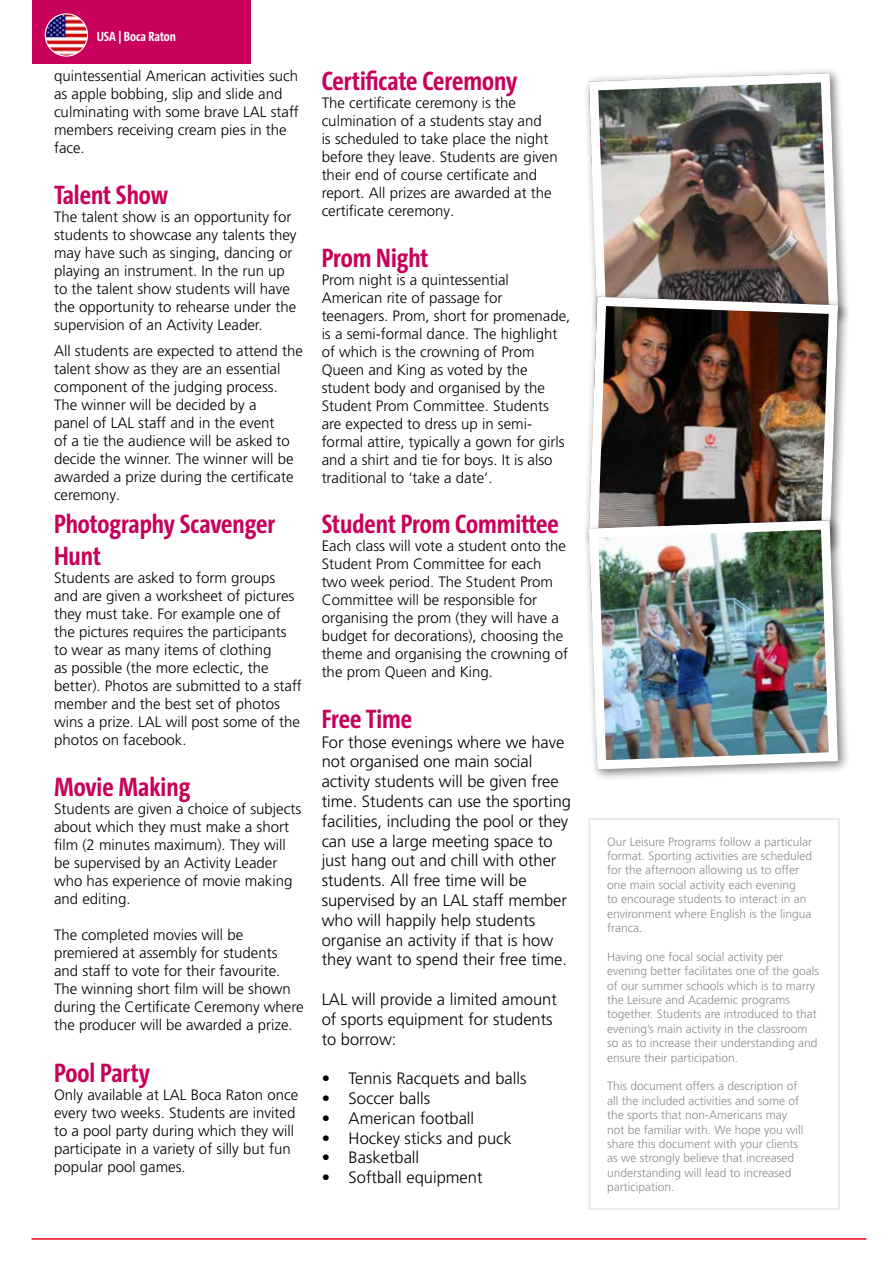
<style>
.page{position:relative;width:893px;height:1263px;background:#fff}
.page>*{position:absolute;margin:0;border:0;box-sizing:border-box;transform-origin:0 0}
.t1{font:700 27px/32.4px "The Sans Cd LF7";color:#c8005a}
.t2{font:300 16.5px/19.8px "Frutiger LT Pro";color:#000}
.t3{font:300 15px/18px "Frutiger LT Pro";color:#000}
.t4{font:700 13.5px "The Sans Cd LF7";color:#fff}
.t5{font:300 12px/14.4px "Frutiger LT Pro";color:#8a8d8b}
</style>
<div class="page">
<hr style="left:32px;top:1238px;width:834px;height:2px;background:#e30613">
<div style="left:583px;top:67px;width:267px;height:267px;background:#000;opacity:.5"></div>
<img style="left:589px;top:73px;width:249px;height:218px">
<div style="left:589px;top:73px;width:249px;height:249px;border:9px solid #fff;border-radius:8px"></div>
<div style="left:583px;top:291px;width:267px;height:267px;background:#000;opacity:.5"></div>
<img style="left:589px;top:297px;width:249px;height:217px">
<div style="left:589px;top:297px;width:249px;height:249px;border:9px solid #fff;border-radius:8px"></div>
<div style="left:583px;top:514px;width:267px;height:268px;background:#000;opacity:.5"></div>
<img style="left:589px;top:520px;width:249px;height:249px">
<div style="left:589px;top:520px;width:249px;height:249px;border:9px solid #fff;border-radius:8px"></div>
<div style="left:589px;top:818px;width:251px;height:392px;border:2px solid #e9e4e3"></div>
<div style="left:32px;top:0;width:218px;height:64px;background:#c8005a"></div>
<img style="left:45px;top:14px;width:42px;height:42px;border-radius:21px">
<div style="left:45px;top:13px;width:43px;height:44px;border:1px solid #fff;border-radius:50%"></div>
<p class="t4" style="left:97px;top:27px;width:81px">USA | Boca Raton</p>
<p class="t3" style="left:54px;top:67px;width:246px">quintessential American activities such as apple bobbing, slip and slide and culminating with some brave LAL staff members receiving cream pies in the face.</p>
<h1 class="t1" style="left:54px;top:178px;width:116px">Talent Show</h1>
<p class="t3" style="left:54px;top:208px;width:244px">The talent show is an opportunity for students to showcase any talents they may have such as singing, dancing or playing an instrument. In the run up to the talent show students will have the opportunity to rehearse under the supervision of an Activity Leader.</p>
<p class="t3" style="left:54px;top:342px;width:250px">All students are expected to attend the talent show as they are an essential component of the judging process.<br>The winner will be decided by a<br>panel of LAL staff and in the event<br>of a tie the audience will be asked to decide the winner. The winner will be awarded a prize during the certificate ceremony.</p>
<h1 class="t1" style="left:54px;top:507px;width:223px">Photography Scavenger<br>Hunt</h1>
<p class="t3" style="left:54px;top:569px;width:249px">Students are asked to form groups and are given a worksheet of pictures they must take. For example one of the pictures requires the participants to wear as many items of clothing<br>as possible (the more eclectic, the better). Photos are submitted to a staff member and the best set of photos wins a prize. LAL will post some of the photos on facebook.</p>
<h1 class="t1" style="left:54px;top:769px;width:138px">Movie Making</h1>
<p class="t3" style="left:54px;top:799px;width:249px">Students are given a choice of subjects about which they must make a short film (2 minutes maximum). They will be supervised by an Activity Leader who has experience of movie making and editing.</p>
<p class="t3" style="left:54px;top:925px;width:251px">The completed movies will be premiered at assembly for students and staff to vote for their favourite.<br>The winning short film will be shown during the Certificate Ceremony where the producer will be awarded a prize.</p>
<h1 class="t1" style="left:54px;top:1056px;width:97px">Pool Party</h1>
<p class="t3" style="left:54px;top:1086px;width:246px">Only available at LAL Boca Raton once every two weeks. Students are invited to a pool party during which they will participate in a variety of silly but fun popular pool games.</p>
<h1 class="t1" style="left:322px;top:64px;width:197px">Certificate Ceremony</h1>
<p class="t3" style="left:322px;top:94px;width:238px">The certificate ceremony is the culmination of a students stay and<br>is scheduled to take place the night before they leave. Students are given their end of course certificate and report. All prizes are awarded at the certificate ceremony.</p>
<h1 class="t1" style="left:322px;top:241px;width:108px">Prom Night</h1>
<p class="t3" style="left:322px;top:271px;width:250px">Prom night is a quintessential American rite of passage for teenagers. Prom, short for promenade, is a semi-formal dance. The highlight of which is the crowning of Prom Queen and King as voted by the student body and organised by the Student Prom Committee. Students are expected to dress up in semi&shy;formal attire, typically a gown for girls and a shirt and tie for boys. It is also traditional to ‘take a date’.</p>
<h1 class="t1" style="left:322px;top:507px;width:239px">Student Prom Committee</h1>
<p class="t3" style="left:322px;top:537px;width:248px">Each class will vote a student onto the Student Prom Committee for each two week period. The Student Prom Committee will be responsible for organising the prom (they will have a budget for decorations), choosing the theme and organising the crowning of the prom Queen and King.</p>
<h1 class="t1" style="left:322px;top:701px;width:92px">Free Time</h1>
<p class="t2" style="left:322px;top:732px;width:251px">For those evenings where we have not organised one main social activity students will be given free time. Students can use the sporting facilities, including the pool or they can use a large meeting space to just hang out and chill with other students. All free time will be supervised by an LAL staff member who will happily help students organise an activity if that is how they want to spend their free time.</p>
<p class="t2" style="left:322px;top:989px;width:237px">LAL will provide a limited amount of sports equipment for students to borrow:</p>
<p class="t2" style="left:322px;top:1069px;width:206px">• Tennis Racquets and balls</p>
<p class="t2" style="left:322px;top:1088px;width:110px">• Soccer balls</p>
<p class="t2" style="left:322px;top:1108px;width:154px">• American football</p>
<p class="t2" style="left:322px;top:1128px;width:192px">• Hockey sticks and puck</p>
<p class="t2" style="left:322px;top:1148px;width:99px">• Basketball</p>
<p class="t2" style="left:322px;top:1168px;width:162px">• Softball equipment</p>
<p class="t5" style="left:607px;top:834px;width:207px">Our Leisure Programs follow a particular format. Sporting activities are scheduled for the afternoon allowing us to offer one main social activity each evening<br>to encourage students to interact in an environment where English is the lingua franca.</p>
<p class="t5" style="left:607px;top:949px;width:214px">Having one focal social activity per evening better facilitates one of the goals of our summer schools which is to marry the Leisure and Academic programs together. Students are introduced to that evening’s main activity in the classroom so as to increase their understanding and ensure their participation.</p>
<p class="t5" style="left:607px;top:1079px;width:198px">This document offers a description of all the included activities and some of the sports that non-Americans may not be familiar with. We hope you will share this document with your clients as we strongly believe that increased understanding will lead to increased participation.</p>
</div>
